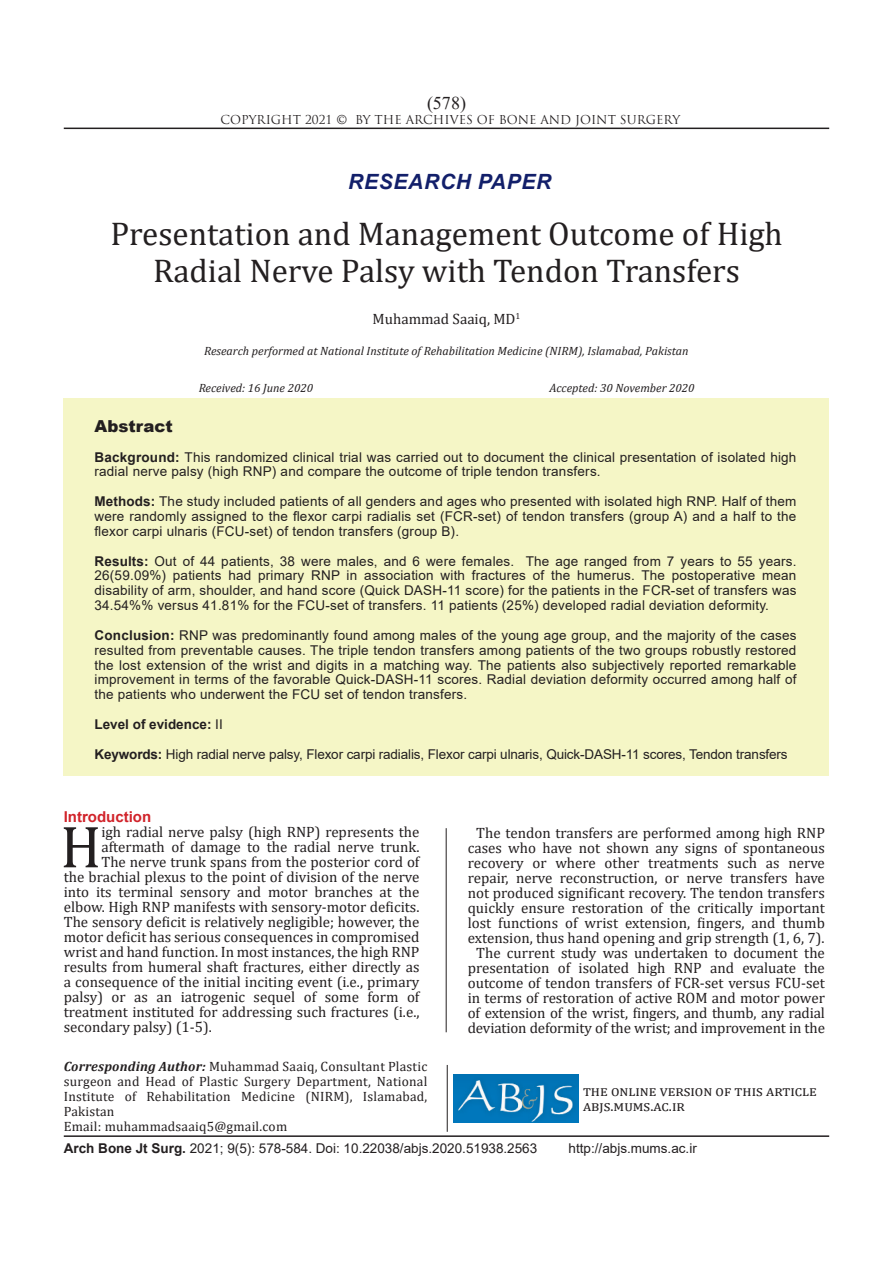
<style>
.page{position:relative;width:893px;height:1263px;background:#fff}
.page>*{position:absolute;margin:0;border:0;box-sizing:border-box;transform-origin:0 0}
.PARAF01{font:60px "Cambria";color:#231f20}
.t1{font:33px/36.9px "Cambria";color:#231f20;text-align:center}
.sartitr{font:italic 700 21px "Arial";letter-spacing:.035em;color:#121f6a}
.t2{font:18px "Times New Roman";color:#231f20}
.CHEKIDEH{font:900 16.5px "Arial";color:#231f20}
.MATN_ABJS{font:15px/15px "Cambria";color:#231f20;text-align:center}
.PARAF01-2{font:15px "Cambria";color:#231f20}
.Titr_ghermez_ABJS{font:700 15px "Arial";color:#d1232a}
.CHEKIDEH-2{font:13.5px/14.9px "Arial";letter-spacing:.015em;color:#231f20;text-align:justify}
.نویسنده_مسئول{font:13.5px/15px "Cambria";letter-spacing:.015em;color:#231f20;text-align:justify}
.CHEKIDEH-3{font:13.5px "Arial";letter-spacing:-.01em;color:#231f20}
.CHEKIDEH-4{font:700 13.5px "Arial";color:#231f20}
.ریسرچ{font:italic 12px "Cambria";color:#231f20}
.t3{font:12px "Trajan Pro";color:#231f20}
.tarikh{font:italic 12px "Cambria";color:#231f20}
.s1{font-weight:700}
.s2{font-weight:400}
.s3{font-weight:700;font-style:italic}
</style>
<div class="page">
<hr style="left:64px;top:128px;width:765px;height:1px;background:#231f20">
<hr style="left:64px;top:1135px;width:765px;height:2px;background:#231f20">
<hr style="left:447px;top:1065px;width:1px;height:67px;background:#231f20">
<img style="left:454px;top:1075px;width:125px;height:47px">
<div style="left:64px;top:398px;width:765px;height:378px;background:#f5f6c6"></div>
<hr style="left:446px;top:828px;width:1px;height:204px;background:#231f20">
<p class="t2" style="left:427px;top:91px;width:40px">)578(</p>
<p class="t3" style="left:221px;top:112px;width:461px">COPYRIGHT 2021 © BY THE ARCHIVES OF BONE AND JOINT SURGERY</p>
<p class="sartitr" style="left:348px;top:167px;width:205px">RESEARCH PAPER</p>
<p class="t1" style="left:110px;top:216px;width:674px">Presentation and Management Outcome of High<br>Radial Nerve Palsy with Tendon Transfers</p>
<p class="MATN_ABJS" style="left:373px;top:311px;width:149px">Muhammad Saaiq, MD<sup>1</sup></p>
<p class="ریسرچ" style="left:204px;top:342px;width:486px">Research performed at National Institute of Rehabilitation Medicine (NIRM), Islamabad, Pakistan</p>
<p class="tarikh" style="left:199px;top:380px;width:116px">Received: 16 June 2020</p>
<p class="tarikh" style="left:549px;top:380px;width:147px">Accepted: 30 November 2020</p>
<p class="CHEKIDEH" style="left:94px;top:414px;width:80px">Abstract</p>
<p class="CHEKIDEH-2" style="left:94px;top:449px;width:703px"><span class="s1">Background:</span> This randomized clinical trial was carried out to document the clinical presentation of isolated high radial nerve palsy (high RNP) and compare the outcome of triple tendon transfers.</p>
<p class="CHEKIDEH-2" style="left:94px;top:494px;width:703px"><span class="s1">Methods:</span> The study included patients of all genders and ages who presented with isolated high RNP. Half of them were randomly assigned to the flexor carpi radialis set (FCR-set) of tendon transfers (group A) and a half to the flexor carpi ulnaris (FCU-set) of tendon transfers (group B).</p>
<p class="CHEKIDEH-2" style="left:94px;top:553px;width:703px"><span class="s1">Results:</span> Out of 44 patients, 38 were males, and 6 were females. The age ranged from 7 years to 55 years.<br>26(59.09%) patients had primary RNP in association with fractures of the humerus. The postoperative mean disability of arm, shoulder, and hand score (Quick DASH-11 score) for the patients in the FCR-set of transfers was 34.54%% versus 41.81% for the FCU-set of transfers. 11 patients (25%) developed radial deviation deformity.</p>
<p class="CHEKIDEH-2" style="left:94px;top:627px;width:703px"><span class="s1">Conclusion:</span> RNP was predominantly found among males of the young age group, and the majority of the cases resulted from preventable causes. The triple tendon transfers among patients of the two groups robustly restored the lost extension of the wrist and digits in a matching way. The patients also subjectively reported remarkable improvement in terms of the favorable Quick-DASH-11 scores. Radial deviation deformity occurred among half of the patients who underwent the FCU set of tendon transfers.</p>
<p class="CHEKIDEH-4" style="left:94px;top:715px;width:130px">Level of evidence: <span class="s2">II</span></p>
<p class="CHEKIDEH-3" style="left:94px;top:745px;width:695px"><span class="s1">Keywords:</span> High radial nerve palsy, Flexor carpi radialis, Flexor carpi ulnaris, Quick-DASH-11 scores, Tendon transfers</p>
<p class="Titr_ghermez_ABJS" style="left:64px;top:806px;width:89px">Introduction</p>
<p class="PARAF01" style="left:60px;top:811px;width:43px">H</p>
<p class="PARAF01-2" style="left:101px;top:823px;width:320px">igh radial nerve palsy (high RNP) represents the</p>
<p class="PARAF01-2" style="left:101px;top:838px;width:320px">aftermath of damage to the radial nerve trunk.</p>
<p class="PARAF01-2" style="left:101px;top:853px;width:320px">The nerve trunk spans from the posterior cord of</p>
<p class="PARAF01-2" style="left:64px;top:868px;width:357px">the brachial plexus to the point of division of the nerve</p>
<p class="PARAF01-2" style="left:64px;top:883px;width:357px">into its terminal sensory and motor branches at the</p>
<p class="PARAF01-2" style="left:64px;top:898px;width:357px">elbow. High RNP manifests with sensory-motor deficits.</p>
<p class="PARAF01-2" style="left:64px;top:913px;width:357px">The sensory deficit is relatively negligible; however, the</p>
<p class="PARAF01-2" style="left:64px;top:928px;width:357px">motor deficit has serious consequences in compromised</p>
<p class="PARAF01-2" style="left:64px;top:943px;width:357px">wrist and hand function. In most instances, the high RNP</p>
<p class="PARAF01-2" style="left:64px;top:958px;width:357px">results from humeral shaft fractures, either directly as</p>
<p class="PARAF01-2" style="left:64px;top:973px;width:357px">a consequence of the initial inciting event (i.e., primary</p>
<p class="PARAF01-2" style="left:64px;top:988px;width:357px">palsy) or as an iatrogenic sequel of some form of</p>
<p class="PARAF01-2" style="left:64px;top:1003px;width:357px">treatment instituted for addressing such fractures (i.e.,</p>
<p class="PARAF01-2" style="left:64px;top:1018px;width:150px">secondary palsy) (1-5).</p>
<p class="نویسنده_مسئول" style="left:64px;top:1058px;width:365px"><span class="s3">Corresponding Author:</span> Muhammad Saaiq, Consultant Plastic surgeon and Head of Plastic Surgery Department, National Institute of Rehabilitation Medicine (NIRM), Islamabad, Pakistan</p>
<p class="نویسنده_مسئول" style="left:64px;top:1118px;width:225px">Email: muhammadsaaiq5@gmail.com</p>
<p class="MATN_ABJS" style="left:468px;top:825px;width:359px">The tendon transfers are performed among high RNP cases who have not shown any signs of spontaneous recovery or where other treatments such as nerve repair, nerve reconstruction, or nerve transfers have not produced significant recovery. The tendon transfers quickly ensure restoration of the critically important lost functions of wrist extension, fingers, and thumb extension, thus hand opening and grip strength (1, 6, 7).</p>
<p class="MATN_ABJS" style="left:468px;top:945px;width:359px">The current study was undertaken to document the presentation of isolated high RNP and evaluate the outcome of tendon transfers of FCR-set versus FCU-set in terms of restoration of active ROM and motor power of extension of the wrist, fingers, and thumb, any radial deviation deformity of the wrist; and improvement in the</p>
<p class="MATN_ABJS" style="left:583px;top:1083px;width:235px;text-align:left">the online version of this article abjs.mums.ac.ir</p>
<p class="CHEKIDEH-2" style="left:64px;top:1140px;width:475px"><span class="s1">Arch Bone Jt Surg.</span> 2021; 9(5): 578-584. Doi: 10.22038/abjs.2020.51938.2563</p>
<p class="CHEKIDEH-2" style="left:569px;top:1140px;width:130px">http://abjs.mums.ac.ir</p>
</div>
